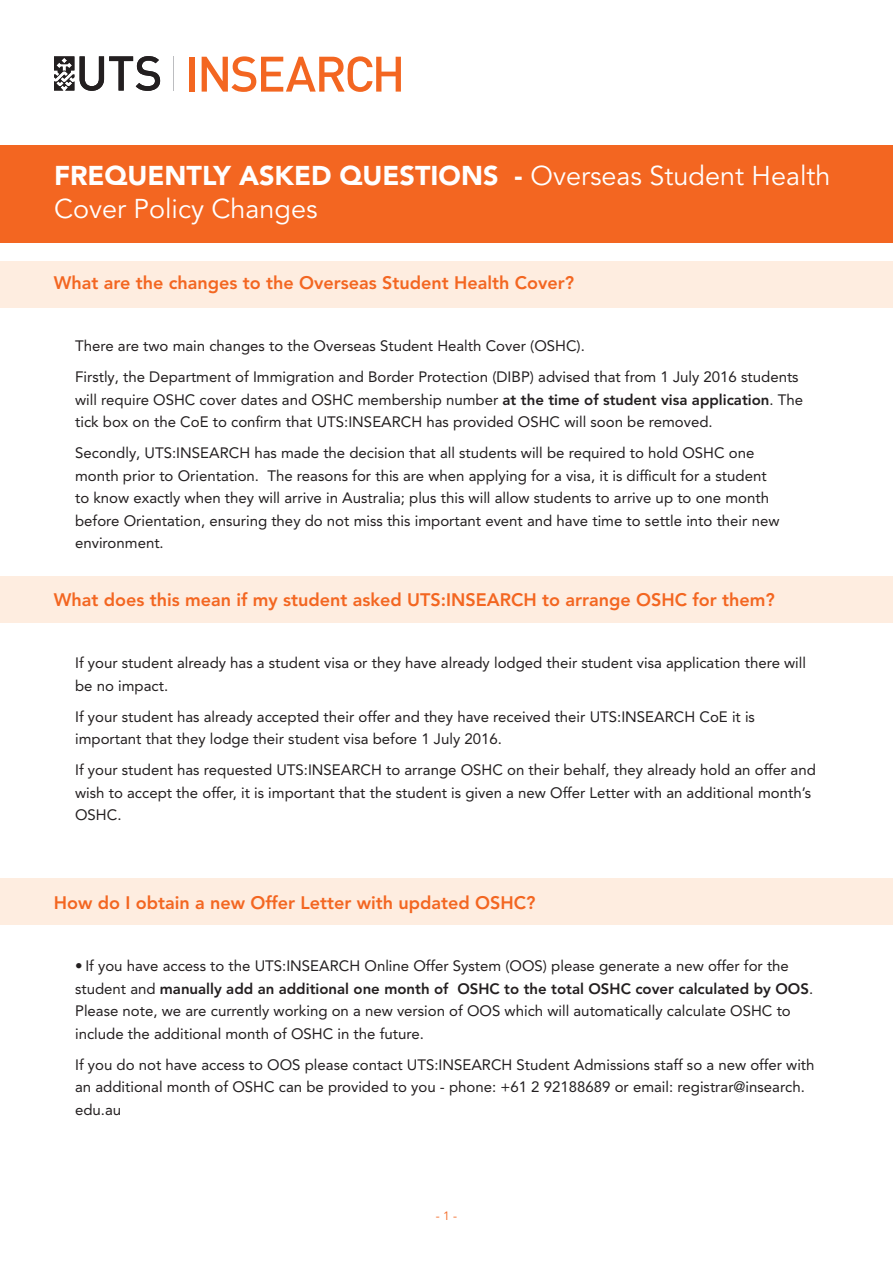
<style>
.page{position:relative;width:893px;height:1263px;background:#fff}
.page>*{position:absolute;margin:0;border:0;box-sizing:border-box;transform-origin:0 0}
.t1{font:27px/33.8px "Avenir";color:#fff}
.t2{font:800 18px "Avenir";color:#f36621}
.t3{font:15px/22.5px "Avenir LT Pro";color:#231f20}
.t4{font:12px "Avenir";color:#f36621}
.s1{font-weight:900}
.s2{font-family:"Avenir";font-weight:800}
</style>
<div class="page">
<div style="left:0;top:145px;width:893px;height:98px;background:#f36621"></div>
<svg style="left:54px;top:56px;width:20px;height:35px"></svg>
<svg style="left:80px;top:56px;width:80px;height:35px"></svg>
<div style="left:189px;top:57px;width:5px;height:35px;background:#f36621"></div>
<svg style="left:202px;top:56px;width:199px;height:36px"></svg>
<hr style="left:173px;top:56px;width:1px;height:35px;background:#bcbdc0">
<div style="left:0;top:261px;width:893px;height:47px;background:#feede0"></div>
<div style="left:0;top:576px;width:893px;height:47px;background:#feede0"></div>
<div style="left:0;top:878px;width:893px;height:47px;background:#feede0"></div>
<h1 class="t1" style="left:54px;top:159px;width:778px"><span class="s1">FREQUENTLY ASKED QUESTIONS -</span> Overseas Student Health<br>Cover Policy Changes</h1>
<p class="t2" style="left:54px;top:272px;width:522px">What are the changes to the Overseas Student Health Cover?</p>
<p class="t3" style="left:75px;top:335px;width:511px">There are two main changes to the Overseas Student Health Cover (OSHC).</p>
<p class="t3" style="left:75px;top:366px;width:729px">Firstly, the Department of Immigration and Border Protection (DIBP) advised that from 1 July 2016 students will require OSHC cover dates and OSHC membership number <span class="s2">at the time of student visa application</span>. The tick box on the CoE to confirm that UTS:INSEARCH has provided OSHC will soon be removed.</p>
<p class="t3" style="left:75px;top:442px;width:706px">Secondly, UTS:INSEARCH has made the decision that all students will be required to hold OSHC one month prior to Orientation. The reasons for this are when applying for a visa, it is difficult for a student to know exactly when they will arrive in Australia; plus this will allow students to arrive up to one month before Orientation, ensuring they do not miss this important event and have time to settle into their new environment.</p>
<p class="t2" style="left:54px;top:589px;width:722px">What does this mean if my student asked UTS:INSEARCH to arrange OSHC for them?</p>
<p class="t3" style="left:75px;top:652px;width:732px">If your student already has a student visa or they have already lodged their student visa application there will be no impact.</p>
<p class="t3" style="left:75px;top:705px;width:681px">If your student has already accepted their offer and they have received their UTS:INSEARCH CoE it is important that they lodge their student visa before 1 July 2016.</p>
<p class="t3" style="left:75px;top:759px;width:742px">If your student has requested UTS:INSEARCH to arrange OSHC on their behalf, they already hold an offer and wish to accept the offer, it is important that the student is given a new Offer Letter with an additional month’s<br>OSHC.</p>
<p class="t2" style="left:54px;top:892px;width:483px">How do I obtain a new Offer Letter with updated OSHC?</p>
<p class="t3" style="left:75px;top:955px;width:740px">• If you have access to the UTS:INSEARCH Online Offer System (OOS) please generate a new offer for the student and <span class="s2">manually add an additional one month of OSHC to the total OSHC cover calculated by OOS</span>.<br>Please note, we are currently working on a new version of OOS which will automatically calculate OSHC to include the additional month of OSHC in the future.</p>
<p class="t3" style="left:75px;top:1053px;width:741px">If you do not have access to OOS please contact UTS:INSEARCH Student Admissions staff so a new offer with an additional month of OSHC can be provided to you - phone: +61 2 92188689 or email: registrar@insearch. edu.au</p>
<p class="t4" style="left:436px;top:1208px;width:23px">- 1 -</p>
</div>
